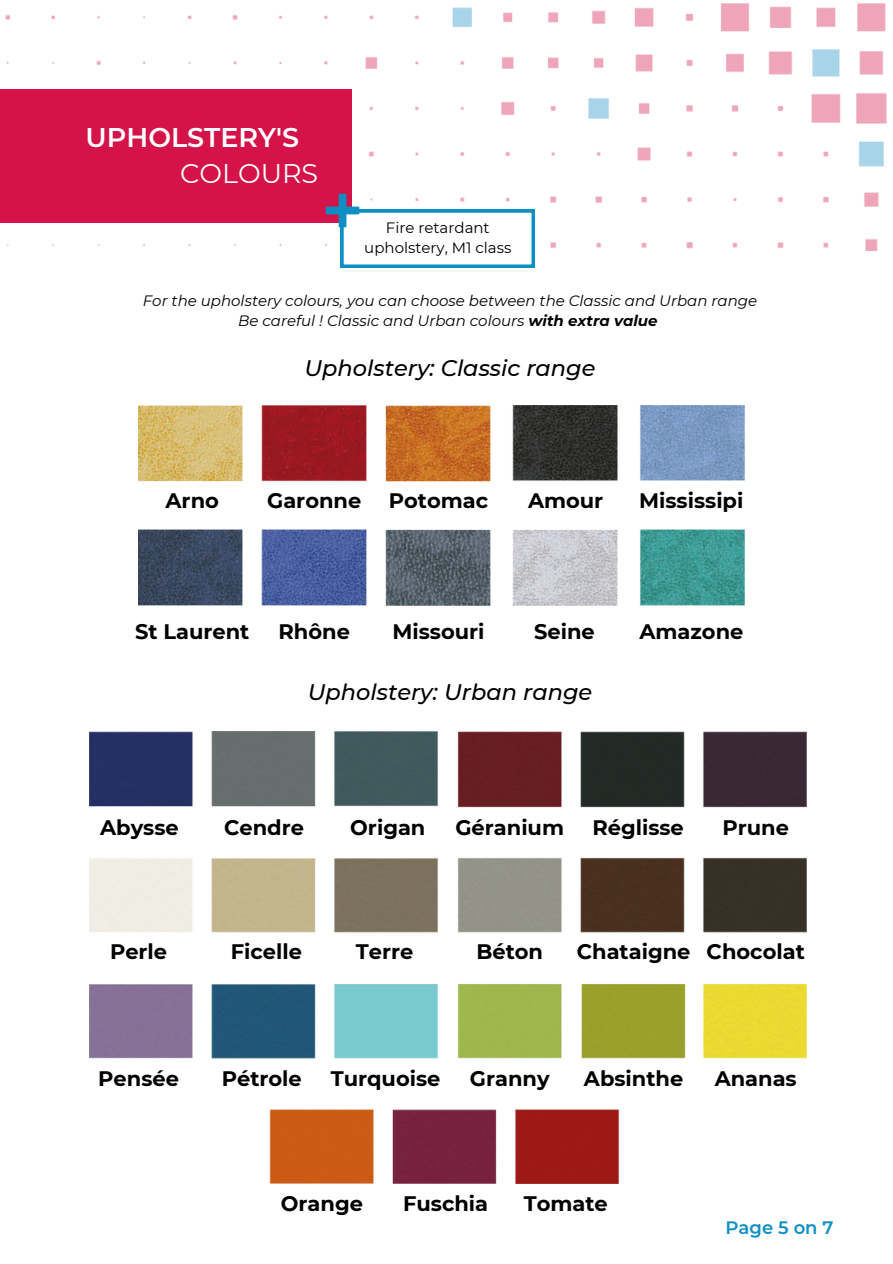
<style>
.page{position:relative;width:893px;height:1264px;background:#fff}
.page>*{position:absolute;margin:0;border:0;box-sizing:border-box;transform-origin:0 0}
.t1{font:600 27px "Montserrat";color:#fff}
.t2{font:27px "Montserrat";color:#fff}
.t3{font:italic 500 22.5px "Montserrat";color:#000}
.t4{font:700 21px "Montserrat";color:#000}
.t5{font:600 18px "Montserrat";color:#0d8fc4}
.t6{font:italic 15px "Montserrat";color:#000}
.t7{font:15px/20.2px "Montserrat";color:#000;text-align:center}
.s1{font-weight:700}
</style>
<div class="page">
<img style="left:5px;top:3px;width:882px;height:248px">
<div style="left:0;top:89px;width:351px;height:134px;background:#d41348"></div>
<img style="left:139px;top:406px;width:605px;height:200px">
<img style="left:89px;top:731px;width:717px;height:452px">
<svg style="left:322px;top:190px;width:213px;height:78px"></svg>
<p class="t1" style="left:86px;top:120px;width:215px">UPHOLSTERY'S</p>
<p class="t2" style="left:180px;top:156px;width:140px">COLOURS</p>
<p class="t7" style="left:364px;top:217px;width:149px">Fire retardant upholstery, M1 class</p>
<p class="t6" style="left:143px;top:291px;width:616px">For the upholstery colours, you can choose between the Classic and Urban range</p>
<p class="t6" style="left:238px;top:312px;width:421px">Be careful ! Classic and Urban colours <span class="s1">with extra value</span></p>
<p class="t4" style="left:165px;top:488px;width:55px">Arno</p>
<p class="t3" style="left:304px;top:354px;width:292px">Upholstery: Classic range</p>
<p class="t4" style="left:267px;top:488px;width:96px">Garonne</p>
<p class="t4" style="left:389px;top:488px;width:101px">Potomac</p>
<p class="t4" style="left:528px;top:488px;width:77px">Amour</p>
<p class="t4" style="left:639px;top:488px;width:106px">Mississipi</p>
<p class="t4" style="left:135px;top:618px;width:116px">St Laurent</p>
<p class="t4" style="left:278px;top:618px;width:73px">Rhône</p>
<p class="t4" style="left:392px;top:618px;width:94px">Missouri</p>
<p class="t4" style="left:534px;top:618px;width:62px">Seine</p>
<p class="t4" style="left:639px;top:618px;width:105px">Amazone</p>
<p class="t3" style="left:308px;top:678px;width:286px">Upholstery: Urban range</p>
<p class="t4" style="left:100px;top:814px;width:80px">Abysse</p>
<p class="t4" style="left:224px;top:814px;width:81px">Cendre</p>
<p class="t4" style="left:350px;top:814px;width:77px">Origan</p>
<p class="t4" style="left:455px;top:814px;width:110px">Géranium</p>
<p class="t4" style="left:592px;top:814px;width:93px">Réglisse</p>
<p class="t4" style="left:722px;top:814px;width:68px">Prune</p>
<p class="t4" style="left:110px;top:938px;width:59px">Perle</p>
<p class="t4" style="left:231px;top:938px;width:73px">Ficelle</p>
<p class="t4" style="left:356px;top:938px;width:59px">Terre</p>
<p class="t4" style="left:476px;top:938px;width:68px">Béton</p>
<p class="t4" style="left:576px;top:938px;width:115px">Chataigne</p>
<p class="t4" style="left:706px;top:938px;width:100px">Chocolat</p>
<p class="t4" style="left:98px;top:1065px;width:82px">Pensée</p>
<p class="t4" style="left:222px;top:1065px;width:82px">Pétrole</p>
<p class="t4" style="left:331px;top:1065px;width:111px">Turquoise</p>
<p class="t4" style="left:470px;top:1065px;width:81px">Granny</p>
<p class="t4" style="left:584px;top:1065px;width:101px">Absinthe</p>
<p class="t4" style="left:714px;top:1065px;width:84px">Ananas</p>
<p class="t4" style="left:281px;top:1190px;width:84px">Orange</p>
<p class="t4" style="left:403px;top:1190px;width:87px">Fuschia</p>
<p class="t4" style="left:523px;top:1190px;width:85px">Tomate</p>
<p class="t5" style="left:725px;top:1216px;width:109px">Page 5 on 7</p>
</div>
